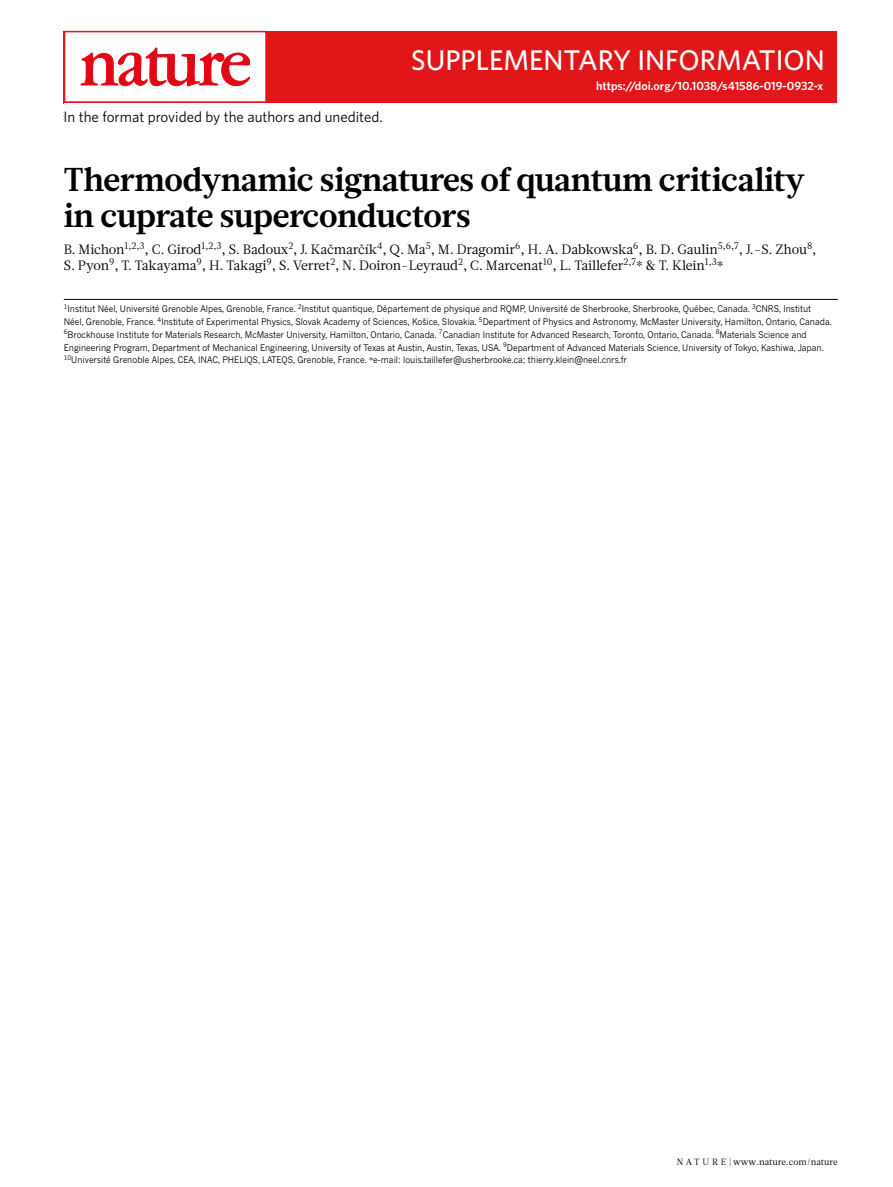
<style>
.page{position:relative;width:893px;height:1187px;background:#fff}
.page>*{position:absolute;margin:0;border:0;box-sizing:border-box;transform-origin:0 0}
.t1{font:700 33px/36px "Glosa Math";letter-spacing:-.005em;color:#000}
.t2{font:500 28.5px "Whitney";color:#fff}
.t3{font:15px "Whitney";color:#000}
.t4{font:13.5px/15.8px "Glosa Math";letter-spacing:-.005em;color:#000}
.t5{font:600 12px "Whitney";color:#fff}
.t6{font:9px/12.8px "News Gothic MT Std";color:#000;scale:.95 1}
.t7{font:9px "Glosa Math";letter-spacing:-.005em;color:#000}
.s1{font-family:"STIX General"}
</style>
<div class="page">
<hr style="left:64px;top:299px;width:774px;height:1px;background:#000">
<div style="left:64px;top:31px;width:773px;height:72px;background:#e21618"></div>
<div style="left:64px;top:31px;width:203px;height:72px;background:#fff;border:2px solid #e21618"></div>
<svg style="left:81px;top:48px;width:169px;height:38px"></svg>
<h3 class="t3" style="left:64px;top:107px;width:321px">In the format provided by the authors and unedited.</h3>
<h2 class="t2" style="left:411px;top:42px;width:415px">SUPPLEMENTARY INFORMATION</h2>
<h3 class="t5" style="left:596px;top:78px;width:229px">https://doi.org/10.1038/s41586-019-0932-x</h3>
<h1 class="t1" style="left:64px;top:162px;width:742px">Thermodynamic signatures of quantum criticality in cuprate superconductors</h1>
<p class="t4" style="left:64px;top:241px;width:754px">B. Michon<sup>1,2,3</sup>, C. Girod<sup>1,2,3</sup>, S. Badoux<sup>2</sup>, J. Kačmarčík<sup>4</sup>, Q. Ma<sup>5</sup>, M. Dragomir<sup>6</sup>, H. A. Dabkowska<sup>6</sup>, B. D. Gaulin<sup>5,6,7</sup>, J.-S. Zhou<sup>8</sup>,<br>S. Pyon<sup>9</sup>, T. Takayama<sup>9</sup>, H. Takagi<sup>9</sup>, S. Verret<sup>2</sup>, N. Doiron-Leyraud<sup>2</sup>, C. Marcenat<sup>10</sup>, L. Taillefer<sup>2,7</sup><span class="s1">*</span> &amp; T. Klein<sup>1,3</sup><span class="s1">*</span></p>
<p class="t6" style="left:64px;top:302px;width:810px"><sup>1</sup>Institut Néel, Université Grenoble Alpes, Grenoble, France. <sup>2</sup>Institut quantique, Département de physique and RQMP, Université de Sherbrooke, Sherbrooke, Québec, Canada. <sup>3</sup>CNRS, Institut Néel, Grenoble, France. <sup>4</sup>Institute of Experimental Physics, Slovak Academy of Sciences, Košice, Slovakia. <sup>5</sup>Department of Physics and Astronomy, McMaster University, Hamilton, Ontario, Canada.<br><sup>6</sup>Brockhouse Institute for Materials Research, McMaster University, Hamilton, Ontario, Canada. <sup>7</sup>Canadian Institute for Advanced Research, Toronto, Ontario, Canada. <sup>8</sup>Materials Science and Engineering Program, Department of Mechanical Engineering, University of Texas at Austin, Austin, Texas, USA. <sup>9</sup>Department of Advanced Materials Science, University of Tokyo, Kashiwa, Japan.<br><sup>10</sup>Université Grenoble Alpes, CEA, INAC, PHELIQS, LATEQS, Grenoble, France. <span class="s1">*</span>e-mail: louis.taillefer@usherbrooke.ca; thierry.klein@neel.cnrs.fr</p>
<p class="t7" style="left:677px;top:1155px;width:162px">N A T U R E | www.nature.com/nature</p>
</div>
